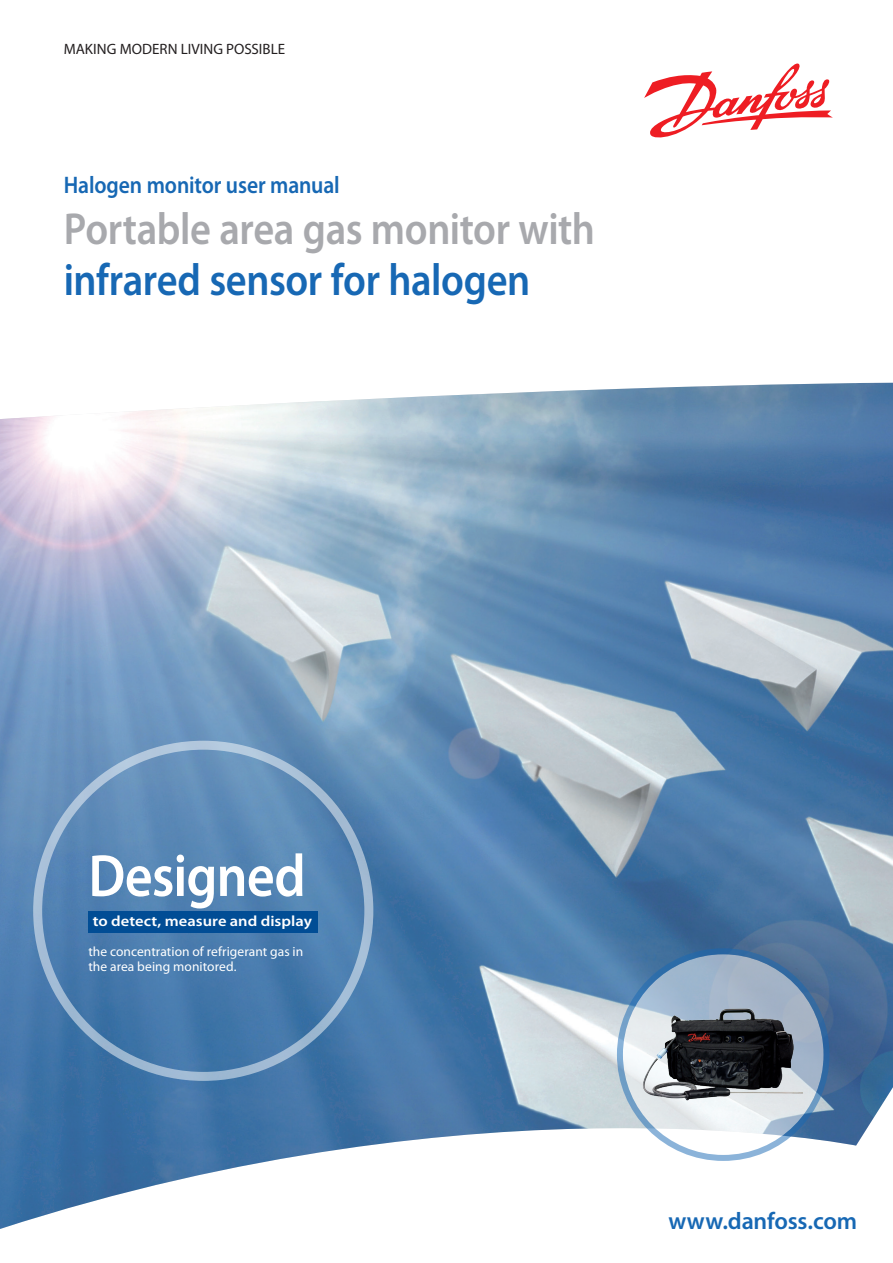
<style>
.page{position:relative;width:893px;height:1263px;background:#fff}
.page>*{position:absolute;margin:0;border:0;box-sizing:border-box;transform-origin:0 0}
.t1{font:600 60px "Myriad Pro";letter-spacing:-.015em;color:#fff;scale:.9 1}
.t2{font:600 45px "Myriad Pro";letter-spacing:-.01em;color:#a8a9ad;scale:.9 1}
.t3{font:600 45px "Myriad Pro";letter-spacing:-.01em;color:#1768b4;scale:.9 1}
.t4{font:600 24px "Myriad Pro";letter-spacing:-.005em;color:#1768b4;scale:.9 1}
.t5{font:600 24px "Myriad Pro";letter-spacing:-.005em;color:#1768b4}
.t6{font:15px "Myriad Pro";color:#231f20}
.t7{font:600 14.85px "Myriad Pro";color:#fff;scale:1.11 1}
.t8{font:13.5px/15px "Myriad Pro";letter-spacing:.005em;color:#fff}
</style>
<div class="page">
<img style="left:0;top:383px;width:893px;height:846px">
<svg style="left:623px;top:954px;width:201px;height:201px"></svg>
<div style="left:617px;top:948px;width:212px;height:213px;border:6px solid #1768b4;border-radius:50%"></div>
<div style="left:33px;top:741px;width:340px;height:340px;border:9px solid #fff;border-radius:50%"></div>
<div style="left:88px;top:911px;width:230px;height:21px;background:#014d95"></div>
<img style="left:634px;top:965px;width:179px;height:179px;border-radius:89px">
<svg style="left:644px;top:63px;width:189px;height:75px"></svg>
<p class="t6" style="left:64px;top:39px;width:223px">MAKING MODERN LIVING POSSIBLE</p>
<h3 class="t4" style="left:64px;top:169px;width:308px">Halogen monitor user manual</h3>
<h2 class="t2" style="left:64px;top:200px;width:592px">Portable area gas monitor with</h2>
<h2 class="t3" style="left:64px;top:251px;width:520px">infrared sensor for halogen</h2>
<h1 class="t1" style="left:88px;top:838px;width:243px">Designed</h1>
<p class="t7" style="left:93px;top:912px;width:199px">to detect, measure and display</p>
<p class="t8" style="left:88px;top:943px;width:216px">the concentration of refrigerant gas in the area being monitored.</p>
<h3 class="t5" style="left:668px;top:1205px;width:190px">www.danfoss.com</h3>
</div>
